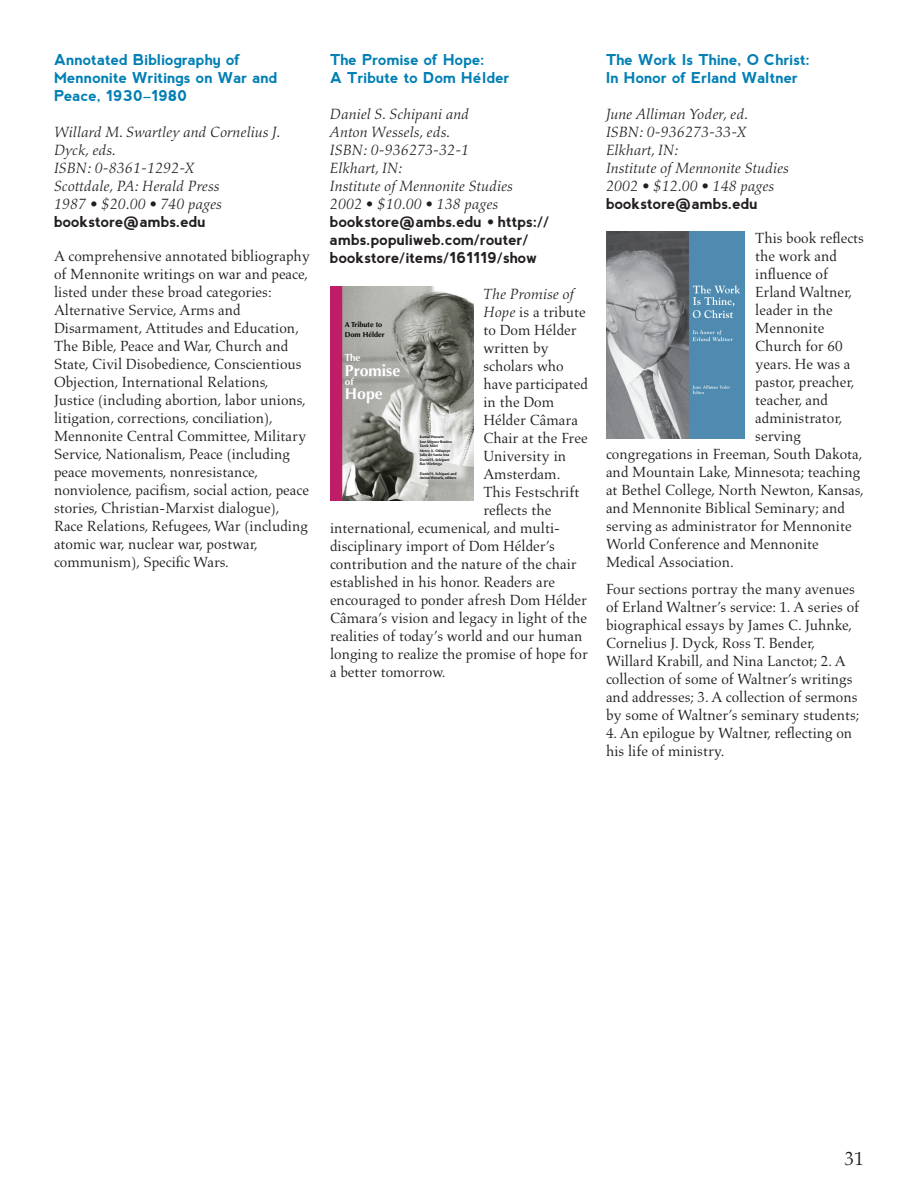
<style>
.page{position:relative;width:918px;height:1188px;background:#fff}
.page>*{position:absolute;margin:0;border:0;box-sizing:border-box;transform-origin:0 0}
.t1{font:19.5px "Aldus LT Std";color:#231f20}
.t2{font:700 15.9px "Optima";color:#fff}
.t3{font:15px/18px "Aldus LT Std";color:#231f20}
.t4{font:italic 15px/18px "Aldus Nova Pro";color:#231f20}
.t5{font:700 15px/18px "nevis";color:#007fb4}
.t6{font:700 15px/18px "nevis";color:#231f20}
.t7{font:700 9.9px "Optima";color:#fff}
.t8{font:700 7.35px/9.3px "Optima";color:#040503}
.t9{font:700 3.75px/4.5px "Optima";color:#040503}
.s1{font-family:"Minion Pro"}
.s2{font-family:"Aldus Nova Pro";font-weight:400;font-style:italic}
.s3{font-family:"Aldus Nova Pro";font-style:italic}
</style>
<div class="page">
<img style="left:342px;top:286px;width:131px;height:215px">
<div style="left:330px;top:286px;width:12px;height:215px;background:#bf1e66"></div>
<img style="left:606px;top:231px;width:139px;height:207px">
<p class="t5" style="left:54px;top:51px;width:225px">Annotated Bibliography of<br>Mennonite Writings on War and<br>Peace, 1930–1980</p>
<p class="t4" style="left:54px;top:124px;width:228px">Willard M. Swartley and Cornelius J.<br>Dyck, eds.<br>ISBN: 0-8361-1292-X<br>Scottdale, PA: Herald Press<br>1987 • $20.00 • 740 pages</p>
<p class="t6" style="left:54px;top:213px;width:153px">bookstore@ambs.edu</p>
<p class="t3" style="left:54px;top:247px;width:258px">A comprehensive annotated bibliography of Mennonite writings on war and peace, listed under these broad categories:<br>Alternative Service, Arms and Disarmament, Attitudes and Education, The Bible, Peace and War, Church and State, Civil Disobedience, Conscientious Objection, International Relations, Justice (including abortion, labor unions, litigation, corrections, conciliation), Mennonite Central Committee, Military Service, Nationalism, Peace (including peace movements, nonresistance, nonviolence, pacifism, social action, peace stories, Christian-Marxist dialogue), Race Relations, Refugees, War (including atomic war, nuclear war, postwar, communism), Specific Wars.</p>
<p class="t5" style="left:330px;top:51px;width:181px">The Promise of Hope:<br>A Tribute to Dom He<span class="s1">´</span>lder</p>
<p class="t4" style="left:330px;top:106px;width:185px">Daniel S. Schipani and<br>Anton Wessels, eds.<br>ISBN: 0-936273-32-1<br>Elkhart, IN:<br>Institute of Mennonite Studies<br>2002 • $10.00 • 138 pages</p>
<p class="t6" style="left:330px;top:213px;width:221px">bookstore@ambs.edu <span class="s2">•</span> https:// ambs.populiweb.com/router/ bookstore/items/161119/show</p>
<p class="t4" style="left:483px;top:286px;width:92px">The Promise of</p>
<p class="t3" style="left:483px;top:303px;width:104px"><span class="s3">Hope</span> is a tribute</p>
<p class="t3" style="left:483px;top:321px;width:95px">to Dom Hélder</p>
<p class="t3" style="left:483px;top:339px;width:67px">written by</p>
<p class="t3" style="left:483px;top:357px;width:82px">scholars who</p>
<p class="t3" style="left:483px;top:375px;width:106px">have participated</p>
<p class="t3" style="left:483px;top:393px;width:72px">in the Dom</p>
<p class="t3" style="left:483px;top:411px;width:96px">Hélder Câmara</p>
<p class="t3" style="left:483px;top:429px;width:106px">Chair at the Free</p>
<p class="t3" style="left:483px;top:447px;width:84px">University in</p>
<p class="t3" style="left:483px;top:465px;width:79px">Amsterdam.</p>
<p class="t3" style="left:483px;top:483px;width:97px">This Festschrift</p>
<p class="t3" style="left:483px;top:501px;width:69px">reflects the</p>
<p class="t3" style="left:330px;top:519px;width:230px">international, ecumenical, and multi-</p>
<p class="t3" style="left:330px;top:537px;width:226px">disciplinary import of Dom Hélder’s</p>
<p class="t3" style="left:330px;top:555px;width:248px">contribution and the nature of the chair</p>
<p class="t3" style="left:330px;top:573px;width:227px">established in his honor. Readers are</p>
<p class="t3" style="left:330px;top:591px;width:259px">encouraged to ponder afresh Dom Hélder</p>
<p class="t3" style="left:330px;top:609px;width:259px">Câmara’s vision and legacy in light of the</p>
<p class="t3" style="left:330px;top:627px;width:254px">realities of today’s world and our human</p>
<p class="t3" style="left:330px;top:645px;width:259px">longing to realize the promise of hope for</p>
<p class="t3" style="left:330px;top:663px;width:117px">a better tomorrow.</p>
<p class="t8" style="left:345px;top:320px;width:41px">A Tribute to<br>Dom Hélder</p>
<p class="t7" style="left:345px;top:352px;width:17px">The</p>
<p class="t2" style="left:345px;top:361px;width:57px">Promise</p>
<p class="t7" style="left:345px;top:376px;width:10px">of</p>
<p class="t2" style="left:345px;top:384px;width:39px">Hope</p>
<p class="t9" style="left:420px;top:435px;width:34px">Kamal Hossain<br>Jose Míguez Bonino<br>Tarek Mitri<br>Mercy A. Oduyoye<br>Julio de Santa Ana<br>Daniel S. Schipani<br>Bas Wielenga</p>
<p class="t9" style="left:420px;top:471px;width:38px">Daniel S. Schipani and<br>Anton Wessels, editors</p>
<p class="t5" style="left:606px;top:51px;width:206px">The Work Is Thine, O Christ:<br>In Honor of Erland Waltner</p>
<p class="t4" style="left:606px;top:106px;width:185px">June Alliman Yoder, ed.<br>ISBN: 0-936273-33-X<br>Elkhart, IN:<br>Institute of Mennonite Studies<br>2002 • $12.00 • 148 pages</p>
<p class="t6" style="left:606px;top:195px;width:153px">bookstore@ambs.edu</p>
<p class="t3" style="left:755px;top:229px;width:110px">This book reflects</p>
<p class="t3" style="left:755px;top:247px;width:83px">the work and</p>
<p class="t3" style="left:755px;top:265px;width:74px">influence of</p>
<p class="t3" style="left:755px;top:283px;width:99px">Erland Waltner,</p>
<p class="t3" style="left:755px;top:301px;width:79px">leader in the</p>
<p class="t3" style="left:755px;top:319px;width:71px">Mennonite</p>
<p class="t3" style="left:755px;top:337px;width:89px">Church for 60</p>
<p class="t3" style="left:755px;top:355px;width:97px">years. He was a</p>
<p class="t3" style="left:755px;top:373px;width:101px">pastor, preacher,</p>
<p class="t3" style="left:755px;top:391px;width:74px">teacher, and</p>
<p class="t3" style="left:755px;top:409px;width:89px">administrator,</p>
<p class="t3" style="left:755px;top:427px;width:47px">serving</p>
<p class="t3" style="left:606px;top:445px;width:258px">congregations in Freeman, South Dakota,</p>
<p class="t3" style="left:606px;top:463px;width:256px">and Mountain Lake, Minnesota; teaching</p>
<p class="t3" style="left:606px;top:481px;width:259px">at Bethel College, North Newton, Kansas,</p>
<p class="t3" style="left:606px;top:499px;width:241px">and Mennonite Biblical Seminary; and</p>
<p class="t3" style="left:606px;top:517px;width:247px">serving as administrator for Mennonite</p>
<p class="t3" style="left:606px;top:535px;width:214px">World Conference and Mennonite</p>
<p class="t3" style="left:606px;top:553px;width:129px">Medical Association.</p>
<p class="t3" style="left:606px;top:580px;width:255px">Four sections portray the many avenues of Erland Waltner’s service: 1. A series of biographical essays by James C. Juhnke, Cornelius J. Dyck, Ross T. Bender, Willard Krabill, and Nina Lanctot; 2. A collection of some of Waltner’s writings and addresses; 3. A collection of sermons by some of Waltner’s seminary students;</p>
<p class="t3" style="left:606px;top:724px;width:248px">4. An epilogue by Waltner, reflecting on his life of ministry.</p>
<h1 class="t1" style="left:845px;top:1148px;width:21px">31</h1>
</div>
